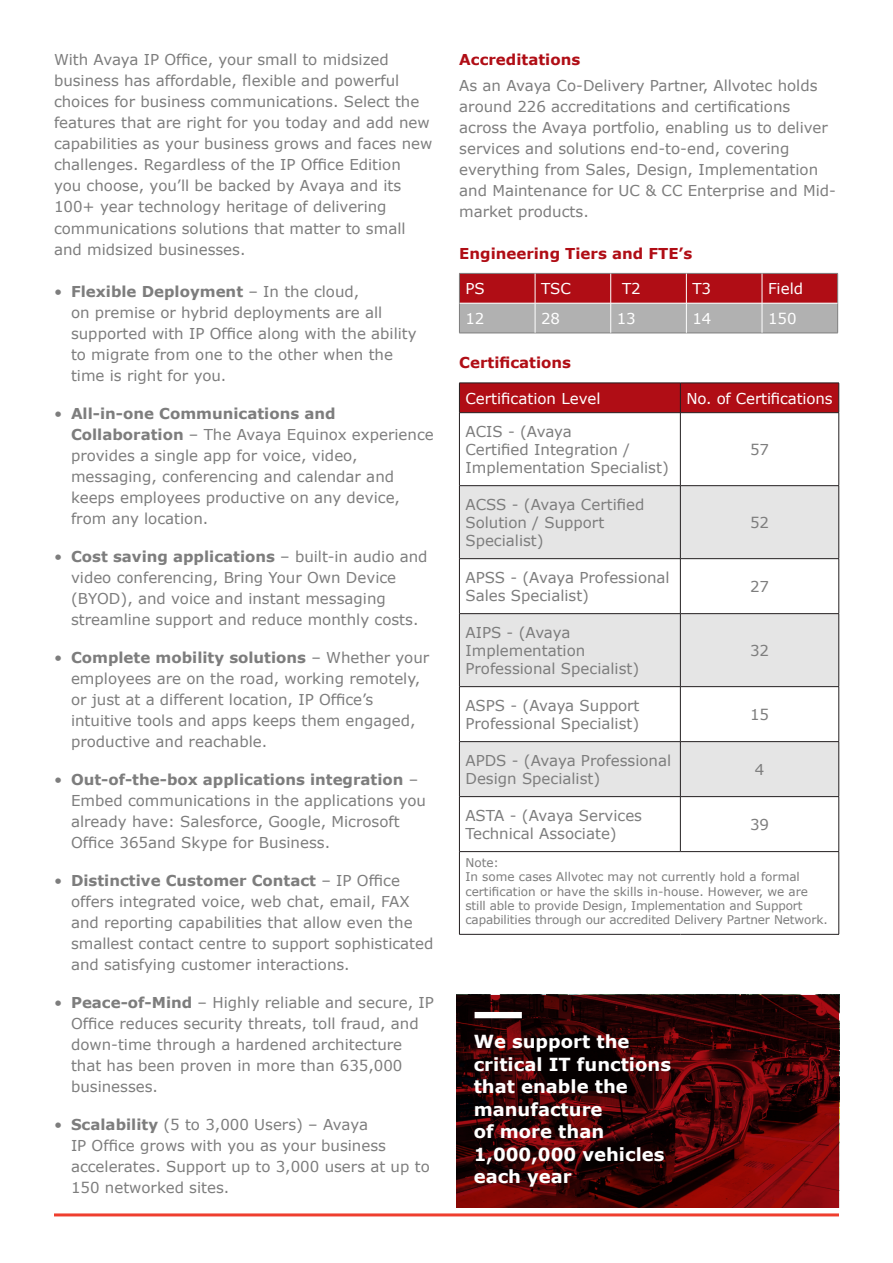
<style>
.page{position:relative;width:893px;height:1263px;background:#fff}
.page>*{position:absolute;margin:0;border:0;box-sizing:border-box;transform-origin:0 0}
.t1{font:700 18px/22.5px "Verdana";color:#fff}
.Body_copy{font:15px/21px "Verdana";color:#7d7d7d}
.t2{font:15px "Verdana";color:#fff}
.Sub_head_underlined{font:700 15px "Verdana";color:#b00d15}
.t3{font:12px/14.4px "Verdana";letter-spacing:-.01em;color:#7d7d7d}
.s1{font-weight:700}
</style>
<div class="page">
<hr style="left:459px;top:333px;width:76px;height:1px;background:#7d7d7d">
<hr style="left:535px;top:333px;width:76px;height:1px;background:#7d7d7d">
<hr style="left:611px;top:333px;width:75px;height:1px;background:#7d7d7d">
<hr style="left:686px;top:333px;width:76px;height:1px;background:#7d7d7d">
<hr style="left:762px;top:333px;width:76px;height:1px;background:#7d7d7d">
<svg style="left:459px;top:273px;width:379px;height:60px;background:#b06165"></svg>
<hr style="left:460px;top:303px;width:75px;height:1px;background:#fff">
<hr style="left:535px;top:303px;width:76px;height:1px;background:#fff">
<hr style="left:535px;top:303px;width:1px;height:30px;background:#fff">
<hr style="left:611px;top:303px;width:75px;height:1px;background:#fff">
<hr style="left:610px;top:303px;width:1px;height:30px;background:#fff">
<hr style="left:686px;top:303px;width:76px;height:1px;background:#fff">
<hr style="left:686px;top:303px;width:1px;height:30px;background:#fff">
<hr style="left:762px;top:303px;width:75px;height:1px;background:#fff">
<hr style="left:762px;top:303px;width:1px;height:30px;background:#fff">
<svg style="left:460px;top:486px;width:378px;height:310px;fill:#e5e5e5"></svg>
<div style="left:459px;top:383px;width:380px;height:29px;background:#b00d15"></div>
<hr style="left:459px;top:412px;width:221px;height:1px;background:#231f20">
<hr style="left:459px;top:413px;width:1px;height:72px;background:#231f20">
<hr style="left:680px;top:412px;width:159px;height:1px;background:#231f20">
<hr style="left:680px;top:413px;width:1px;height:72px;background:#231f20">
<hr style="left:838px;top:413px;width:1px;height:72px;background:#231f20">
<hr style="left:459px;top:485px;width:221px;height:1px;background:#231f20">
<hr style="left:459px;top:486px;width:1px;height:72px;background:#231f20">
<hr style="left:680px;top:485px;width:159px;height:1px;background:#231f20">
<hr style="left:680px;top:486px;width:1px;height:72px;background:#231f20">
<hr style="left:838px;top:486px;width:1px;height:72px;background:#231f20">
<hr style="left:459px;top:558px;width:221px;height:1px;background:#231f20">
<hr style="left:459px;top:559px;width:1px;height:54px;background:#231f20">
<hr style="left:680px;top:558px;width:159px;height:1px;background:#231f20">
<hr style="left:680px;top:559px;width:1px;height:54px;background:#231f20">
<hr style="left:838px;top:559px;width:1px;height:54px;background:#231f20">
<hr style="left:459px;top:687px;width:1px;height:54px;background:#231f20">
<hr style="left:680px;top:687px;width:1px;height:54px;background:#231f20">
<hr style="left:838px;top:687px;width:1px;height:54px;background:#231f20">
<hr style="left:459px;top:797px;width:1px;height:54px;background:#231f20">
<hr style="left:680px;top:797px;width:1px;height:54px;background:#231f20">
<hr style="left:838px;top:797px;width:1px;height:54px;background:#231f20">
<hr style="left:459px;top:852px;width:1px;height:82px;background:#231f20">
<hr style="left:838px;top:852px;width:1px;height:82px;background:#231f20">
<hr style="left:459px;top:934px;width:221px;height:1px;background:#231f20">
<hr style="left:680px;top:934px;width:159px;height:1px;background:#231f20">
<hr style="left:459px;top:613px;width:221px;height:1px;background:#231f20">
<hr style="left:459px;top:614px;width:1px;height:72px;background:#231f20">
<hr style="left:459px;top:686px;width:221px;height:1px;background:#231f20">
<hr style="left:459px;top:796px;width:221px;height:1px;background:#231f20">
<hr style="left:680px;top:613px;width:159px;height:1px;background:#231f20">
<hr style="left:680px;top:614px;width:1px;height:72px;background:#231f20">
<hr style="left:838px;top:614px;width:1px;height:72px;background:#231f20">
<hr style="left:680px;top:686px;width:159px;height:1px;background:#231f20">
<hr style="left:680px;top:796px;width:159px;height:1px;background:#231f20">
<hr style="left:459px;top:741px;width:221px;height:1px;background:#231f20">
<hr style="left:459px;top:742px;width:1px;height:54px;background:#231f20">
<hr style="left:459px;top:851px;width:221px;height:1px;background:#231f20">
<hr style="left:680px;top:741px;width:159px;height:1px;background:#231f20">
<hr style="left:680px;top:742px;width:1px;height:54px;background:#231f20">
<hr style="left:838px;top:742px;width:1px;height:54px;background:#231f20">
<hr style="left:680px;top:851px;width:159px;height:1px;background:#231f20">
<hr style="left:54px;top:1213px;width:785px;height:3px;background:#ef3e2e">
<svg style="left:456px;top:995px;width:383px;height:212px;background:#3e0405"></svg>
<div style="left:475px;top:1012px;width:47px;height:6px;background:#fff"></div>
<p class="Body_copy" style="left:54px;top:50px;width:380px">With Avaya IP Office, your small to midsized business has affordable, flexible and powerful choices for business communications. Select the features that are right for you today and add new capabilities as your business grows and faces new challenges. Regardless of the IP Office Edition<br>you choose, you’ll be backed by Avaya and its 100+ year technology heritage of delivering communications solutions that matter to small and midsized businesses.</p>
<p class="Body_copy" style="left:71px;top:281px;width:347px;text-indent:-17px">• <span class="s1">Flexible Deployment</span> – In the cloud,<br>on premise or hybrid deployments are all supported with IP Office along with the ability to migrate from one to the other when the time is right for you.</p>
<p class="Body_copy" style="left:71px;top:403px;width:364px;text-indent:-17px">• <span class="s1">All-in-one Communications and Collaboration</span> – The Avaya Equinox experience provides a single app for voice, video, messaging, conferencing and calendar and keeps employees productive on any device, from any location.</p>
<p class="Body_copy" style="left:71px;top:546px;width:358px;text-indent:-17px">• <span class="s1">Cost saving applications</span> – built-in audio and video conferencing, Bring Your Own Device (BYOD), and voice and instant messaging streamline support and reduce monthly costs.</p>
<p class="Body_copy" style="left:71px;top:647px;width:360px;text-indent:-17px">• <span class="s1">Complete mobility solutions</span> – Whether your employees are on the road, working remotely, or just at a different location, IP Office’s intuitive tools and apps keeps them engaged, productive and reachable.</p>
<p class="Body_copy" style="left:71px;top:769px;width:357px;text-indent:-17px">• <span class="s1">Out-of-the-box applications integration</span> – Embed communications in the applications you already have: Salesforce, Google, Microsoft Office 365and Skype for Business.</p>
<p class="Body_copy" style="left:71px;top:870px;width:364px;text-indent:-17px">• <span class="s1">Distinctive Customer Contact</span> – IP Office offers integrated voice, web chat, email, FAX and reporting capabilities that allow even the smallest contact centre to support sophisticated and satisfying customer interactions.</p>
<p class="Body_copy" style="left:71px;top:992px;width:364px;text-indent:-17px">• <span class="s1">Peace-of-Mind</span> – Highly reliable and secure, IP Office reduces security threats, toll fraud, and down-time through a hardened architecture that has been proven in more than 635,000 businesses.</p>
<p class="Body_copy" style="left:71px;top:1114px;width:360px;text-indent:-17px">• <span class="s1">Scalability</span> (5 to 3,000 Users) – Avaya<br>IP Office grows with you as your business accelerates. Support up to 3,000 users at up to 150 networked sites.</p>
<p class="Sub_head_underlined" style="left:459px;top:50px;width:123px">Accreditations</p>
<p class="Body_copy" style="left:459px;top:75px;width:378px">As an Avaya Co-Delivery Partner, Allvotec holds around 226 accreditations and certifications across the Avaya portfolio, enabling us to deliver services and solutions end-to-end, covering everything from Sales, Design, Implementation and Maintenance for UC &amp; CC Enterprise and Mid&shy;market products.</p>
<p class="Sub_head_underlined" style="left:459px;top:244px;width:235px">Engineering Tiers and FTE’s</p>
<p class="t2" style="left:465px;top:279px;width:21px">PS</p>
<p class="t2" style="left:541px;top:279px;width:31px">TSC</p>
<p class="t2" style="left:622px;top:279px;width:20px">T2</p>
<p class="t2" style="left:692px;top:279px;width:20px">T3</p>
<p class="t2" style="left:768px;top:279px;width:37px">Field</p>
<p class="t2" style="left:465px;top:309px;width:21px">12</p>
<p class="t2" style="left:541px;top:309px;width:21px">28</p>
<p class="t2" style="left:617px;top:309px;width:21px">13</p>
<p class="t2" style="left:692px;top:309px;width:21px">14</p>
<p class="t2" style="left:768px;top:309px;width:30px">150</p>
<p class="Sub_head_underlined" style="left:459px;top:353px;width:113px">Certifications</p>
<p class="t2" style="left:465px;top:388px;width:137px">Certification Level</p>
<p class="t2" style="left:686px;top:388px;width:148px">No. of Certifications</p>
<p class="Body_copy" style="left:465px;top:423px;width:205px;line-height:18px">ACIS - (Avaya<br>Certified Integration /<br>Implementation Specialist)</p>
<p class="Body_copy" style="left:750px;top:439px;width:21px">57</p>
<p class="Body_copy" style="left:465px;top:496px;width:180px;line-height:18px">ACSS - (Avaya Certified<br>Solution / Support<br>Specialist)</p>
<p class="Body_copy" style="left:750px;top:512px;width:21px">52</p>
<p class="Body_copy" style="left:465px;top:569px;width:206px;line-height:18px">APSS - (Avaya Professional<br>Sales Specialist)</p>
<p class="Body_copy" style="left:750px;top:576px;width:21px">27</p>
<p class="Body_copy" style="left:465px;top:624px;width:175px;line-height:18px">AIPS - (Avaya<br>Implementation<br>Professional Specialist)</p>
<p class="Body_copy" style="left:750px;top:640px;width:21px">32</p>
<p class="Body_copy" style="left:465px;top:697px;width:176px;line-height:18px">ASPS - (Avaya Support<br>Professional Specialist)</p>
<p class="Body_copy" style="left:750px;top:704px;width:21px">15</p>
<p class="Body_copy" style="left:465px;top:752px;width:207px;line-height:18px">APDS - (Avaya Professional<br>Design Specialist)</p>
<p class="Body_copy" style="left:755px;top:759px;width:11px">4</p>
<p class="Body_copy" style="left:465px;top:807px;width:178px;line-height:18px">ASTA - (Avaya Services<br>Technical Associate)</p>
<p class="Body_copy" style="left:750px;top:814px;width:21px">39</p>
<p class="t3" style="left:465px;top:855px;width:35px">Note:</p>
<p class="t3" style="left:465px;top:870px;width:364px">In some cases Allvotec may not currently hold a formal certification or have the skills in-house. However, we are still able to provide Design, Implementation and Support capabilities through our accredited Delivery Partner Network.</p>
<p class="t1" style="left:474px;top:1030px;width:199px">We support the critical IT functions that enable the manufacture<br>of more than<br>1,000,000 vehicles each year</p>
</div>
